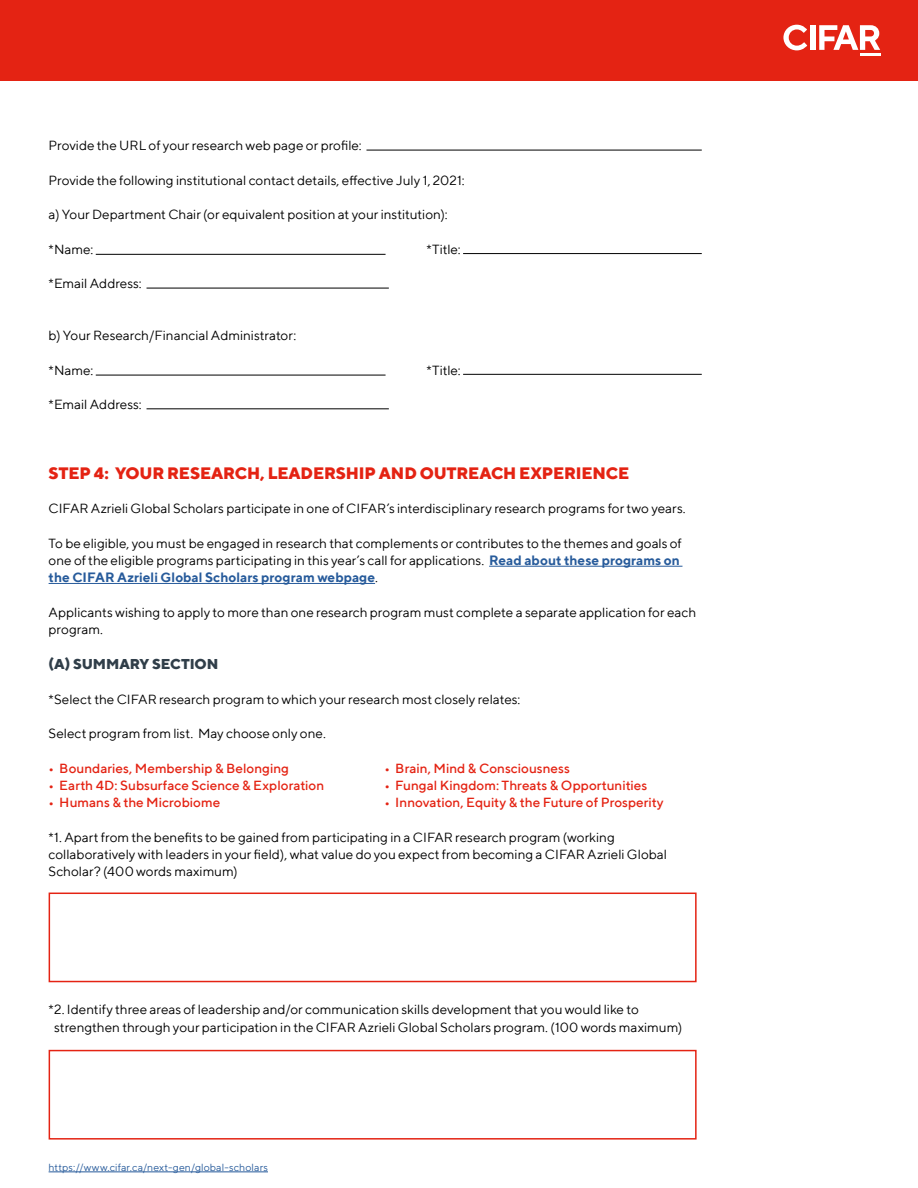
<style>
.page{position:relative;width:918px;height:1188px;background:#fff}
.page>*{position:absolute;margin:0;border:0;box-sizing:border-box;transform-origin:0 0}
.t1{font:800 16.5px "TT Norms";letter-spacing:-.01em;color:#e42313}
.t2{font:800 14.25px "TT Norms";letter-spacing:-.005em;color:#303e49}
.t3{font:13.5px/17.2px "TT Norms";color:#000}
.t4{font:500 13.5px "TT Norms";color:#e42313}
.t5{font:10.5px "TT Norms";letter-spacing:.01em;color:#275b9b}
.s1{font-weight:700;color:#275b9b}
</style>
<div class="page">
<div style="left:0;top:0;width:918px;height:81px;background:#e42313"></div>
<svg style="left:783px;top:25px;width:24px;height:25px"></svg>
<div style="left:811px;top:25px;width:5px;height:25px;background:#fff"></div>
<hr style="left:860px;top:53px;width:20px;height:3px;background:#fff">
<svg style="left:819px;top:25px;width:61px;height:25px"></svg>
<hr style="left:49px;top:1172px;width:219px;height:1px;background:#275b9b">
<hr style="left:489px;top:566px;width:193px;height:1px;background:#275b9b">
<hr style="left:49px;top:583px;width:326px;height:1px;background:#275b9b">
<hr style="left:366px;top:150px;width:336px;height:1px;background:#000">
<hr style="left:96px;top:254px;width:290px;height:1px;background:#000">
<hr style="left:463px;top:253px;width:239px;height:1px;background:#000">
<hr style="left:147px;top:288px;width:242px;height:1px;background:#000">
<hr style="left:96px;top:375px;width:290px;height:1px;background:#000">
<hr style="left:463px;top:374px;width:239px;height:1px;background:#000">
<hr style="left:147px;top:408px;width:242px;height:1px;background:#000">
<div style="left:49px;top:893px;width:648px;height:89px;border:2px solid #e42313"></div>
<div style="left:49px;top:1050px;width:648px;height:90px;border:2px solid #e42313"></div>
<p class="t3" style="left:49px;top:137px;width:315px">Provide the URL of your research web page or profile:</p>
<p class="t3" style="left:49px;top:171px;width:418px">Provide the following institutional contact details, effective July 1, 2021:</p>
<p class="t3" style="left:49px;top:206px;width:401px">a) Your Department Chair (or equivalent position at your institution):</p>
<p class="t3" style="left:49px;top:240px;width:46px">*Name:</p>
<p class="t3" style="left:427px;top:240px;width:36px">*Title:</p>
<p class="t3" style="left:49px;top:275px;width:95px">*Email Address:</p>
<p class="t3" style="left:49px;top:327px;width:249px">b) Your Research/Financial Administrator:</p>
<p class="t3" style="left:49px;top:361px;width:46px">*Name:</p>
<p class="t3" style="left:427px;top:361px;width:36px">*Title:</p>
<p class="t3" style="left:49px;top:396px;width:95px">*Email Address:</p>
<p class="t1" style="left:49px;top:463px;width:582px">STEP 4: YOUR RESEARCH, LEADERSHIP AND OUTREACH EXPERIENCE</p>
<p class="t3" style="left:49px;top:500px;width:639px">CIFAR Azrieli Global Scholars participate in one of CIFAR’s interdisciplinary research programs for two years.</p>
<p class="t3" style="left:49px;top:534px;width:635px">To be eligible, you must be engaged in research that complements or contributes to the themes and goals of one of the eligible programs participating in this year’s call for applications. <span class="s1">Read about these programs on the CIFAR Azrieli Global Scholars program webpage</span>.</p>
<p class="t3" style="left:49px;top:603px;width:649px">Applicants wishing to apply to more than one research program must complete a separate application for each program.</p>
<p class="t2" style="left:49px;top:655px;width:171px">(A) SUMMARY SECTION</p>
<p class="t3" style="left:49px;top:690px;width:473px">*Select the CIFAR research program to which your research most closely relates:</p>
<p class="t3" style="left:49px;top:725px;width:279px">Select program from list. May choose only one.</p>
<p class="t4" style="left:49px;top:760px;width:242px">• Boundaries, Membership &amp; Belonging</p>
<p class="t4" style="left:385px;top:760px;width:187px">• Brain, Mind &amp; Consciousness</p>
<p class="t4" style="left:49px;top:777px;width:277px">• Earth 4D: Subsurface Science &amp; Exploration</p>
<p class="t4" style="left:385px;top:777px;width:264px">• Fungal Kingdom: Threats &amp; Opportunities</p>
<p class="t4" style="left:49px;top:794px;width:173px">• Humans &amp; the Microbiome</p>
<p class="t4" style="left:385px;top:794px;width:281px">• Innovation, Equity &amp; the Future of Prosperity</p>
<p class="t3" style="left:49px;top:828px;width:620px">*1. Apart from the benefits to be gained from participating in a CIFAR research program (working collaboratively with leaders in your field), what value do you expect from becoming a CIFAR Azrieli Global<br>Scholar? (400 words maximum)</p>
<p class="t3" style="left:54px;top:1001px;width:630px;text-indent:-6px">*2. Identify three areas of leadership and/or communication skills development that you would like to strengthen through your participation in the CIFAR Azrieli Global Scholars program. (100 words maximum)</p>
<p class="t5" style="left:49px;top:1161px;width:221px">https://www.cifar.ca/next-gen/global-scholars</p>
</div>
